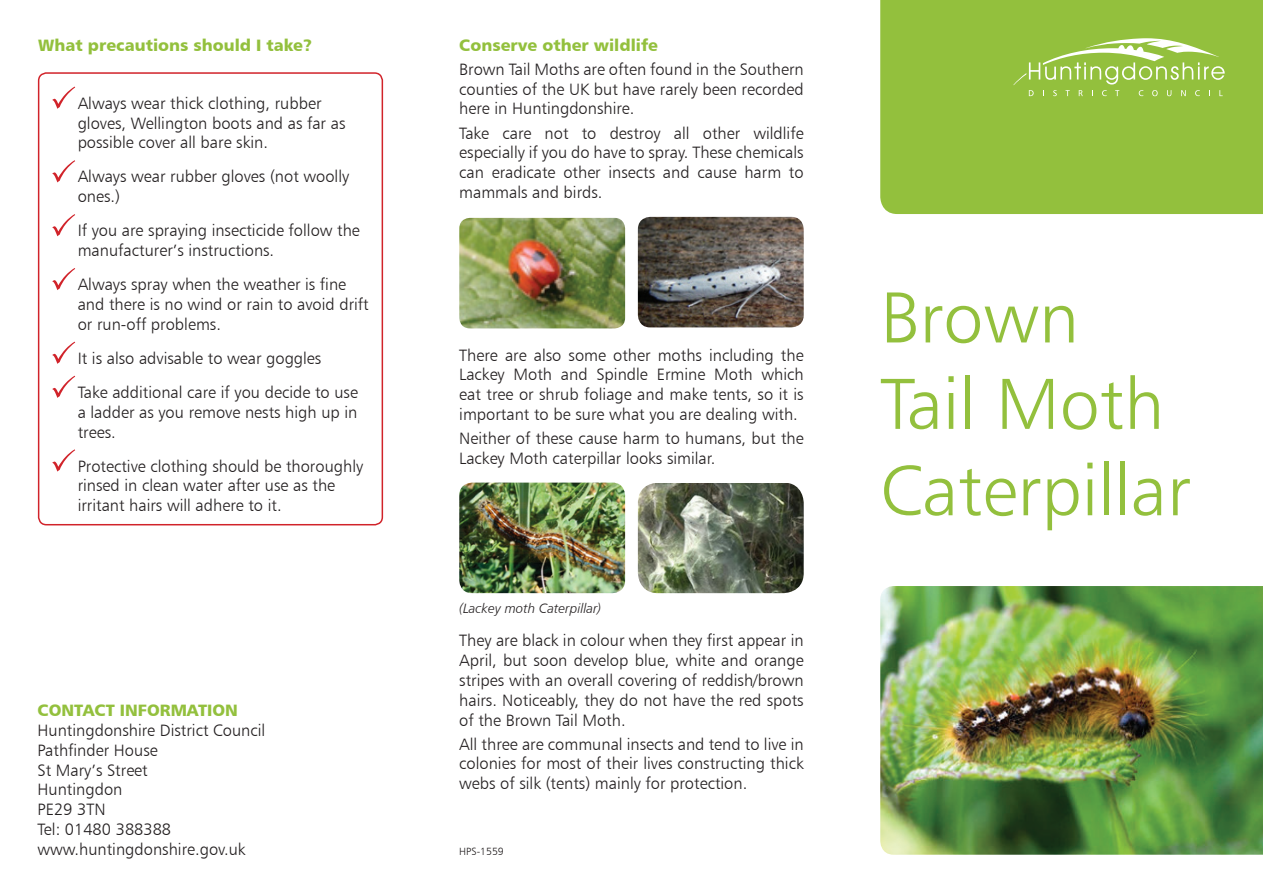
<style>
.page{position:relative;width:1263px;height:893px;background:#fff}
.page>*{position:absolute;margin:0;border:0;box-sizing:border-box;transform-origin:0 0}
.t1{font:72px/86.4px "Humanist 777 BT Light B";color:#93c03d}
.t2{font:16.5px/19.8px "Humanist 777 BT Light B";color:#231f20}
.t3{font:16.5px "Humanist 777 BT Black B";color:#93c03d}
.t4{font:13.5px "Humanist 777 BT Light Italic B";color:#231f20}
.t5{font:10.5px "Humanist 777 BT Light B";color:#231f20}
</style>
<div class="page">
<div style="left:880px;top:0;width:383px;height:214px;background:#93c03d"></div>
<svg style="left:1013px;top:38px;width:212px;height:58px;background:#a5ca5d"></svg>
<img style="left:880px;top:586px;width:383px;height:269px">
<svg style="left:52px;top:87px;width:23px;height:22px"></svg>
<svg style="left:52px;top:160px;width:23px;height:22px"></svg>
<svg style="left:52px;top:214px;width:23px;height:22px"></svg>
<svg style="left:52px;top:268px;width:23px;height:22px"></svg>
<svg style="left:52px;top:342px;width:23px;height:22px"></svg>
<svg style="left:52px;top:376px;width:23px;height:22px"></svg>
<svg style="left:52px;top:449px;width:23px;height:23px"></svg>
<div style="left:38px;top:72px;width:345px;height:453px;border:2px solid #d1232a;border-radius:8px"></div>
<img style="left:459px;top:218px;width:166px;height:110px">
<img style="left:638px;top:217px;width:166px;height:110px">
<img style="left:638px;top:483px;width:166px;height:110px">
<img style="left:459px;top:483px;width:166px;height:110px">
<p class="t3" style="left:38px;top:34px;width:276px">What precautions should I take?</p>
<p class="t2" style="left:78px;top:93px;width:269px">Always wear thick clothing, rubber gloves, Wellington boots and as far as possible cover all bare skin.</p>
<p class="t2" style="left:78px;top:167px;width:273px">Always wear rubber gloves (not woolly ones.)</p>
<p class="t2" style="left:78px;top:220px;width:284px">If you are spraying insecticide follow the manufacturer’s instructions.</p>
<p class="t2" style="left:78px;top:274px;width:293px">Always spray when the weather is fine and there is no wind or rain to avoid drift or run-off problems.</p>
<p class="t2" style="left:78px;top:341px;width:282px;line-height:34px">It is also advisable to wear goggles<br>Take additional care if you decide to use</p>
<p class="t2" style="left:78px;top:402px;width:281px">a ladder as you remove nests high up in trees.</p>
<p class="t2" style="left:78px;top:456px;width:287px">Protective clothing should be thoroughly rinsed in clean water after use as the irritant hairs will adhere to it.</p>
<p class="t3" style="left:38px;top:700px;width:202px">CONTACT INFORMATION</p>
<p class="t2" style="left:38px;top:720px;width:229px">Huntingdonshire District Council<br>Pathfinder House<br>St Mary’s Street<br>Huntingdon<br>PE29 3TN<br>Tel: 01480 388388 www.huntingdonshire.gov.uk</p>
<p class="t3" style="left:459px;top:34px;width:200px">Conserve other wildlife</p>
<p class="t2" style="left:459px;top:59px;width:346px;text-align:justify">Brown Tail Moths are often found in the Southern counties of the UK but have rarely been recorded here in Huntingdonshire.</p>
<p class="t2" style="left:459px;top:123px;width:346px;text-align:justify">Take care not to destroy all other wildlife especially if you do have to spray. These chemicals can eradicate other insects and cause harm to mammals and birds.</p>
<p class="t2" style="left:459px;top:345px;width:346px;text-align:justify">There are also some other moths including the Lackey Moth and Spindle Ermine Moth which eat tree or shrub foliage and make tents, so it is important to be sure what you are dealing with.</p>
<p class="t2" style="left:459px;top:428px;width:346px">Neither of these cause harm to humans, but the<br>Lackey Moth caterpillar looks similar.</p>
<p class="t4" style="left:459px;top:600px;width:143px">(Lackey moth Caterpillar)</p>
<p class="t2" style="left:459px;top:630px;width:346px;text-align:justify">They are black in colour when they first appear in April, but soon develop blue, white and orange stripes with an overall covering of reddish/brown hairs. Noticeably, they do not have the red spots of the Brown Tail Moth.</p>
<p class="t2" style="left:459px;top:734px;width:346px;text-align:justify">All three are communal insects and tend to live in colonies for most of their lives constructing thick webs of silk (tents) mainly for protection.</p>
<p class="t5" style="left:459px;top:845px;width:46px">HPS-1559</p>
<h1 class="t1" style="left:880px;top:273px;width:312px">Brown<br>Tail Moth<br>Caterpillar</h1>
</div>
